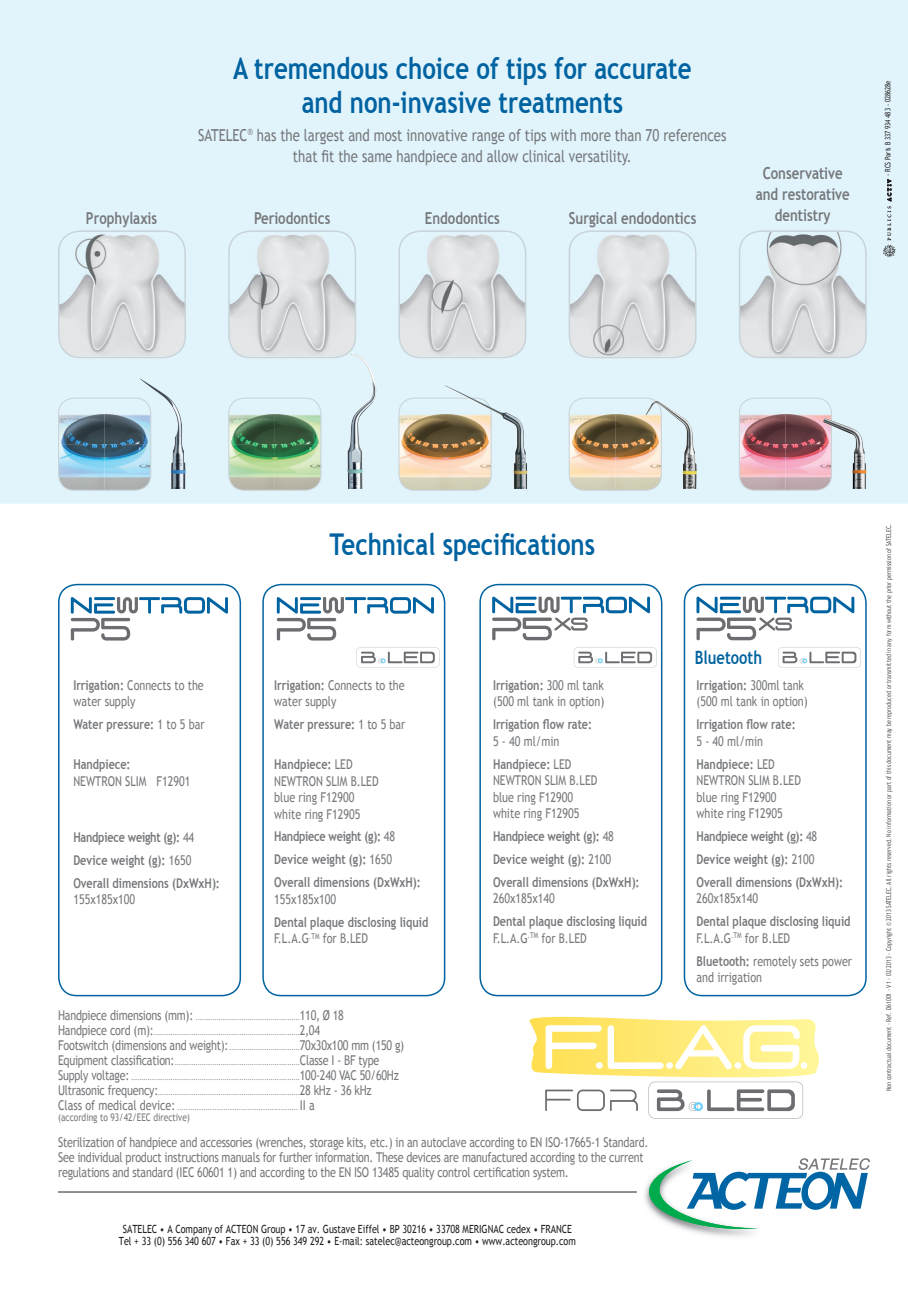
<style>
.page{position:relative;width:908px;height:1291px;background:#fff}
.page>*{position:absolute;margin:0;border:0;box-sizing:border-box;transform-origin:0 0}
.t1{font:700 30px/34.5px "Trebuchet MS";color:#0063a1;text-align:center;scale:.8 1}
.t2{font:700 18.45px "Trebuchet MS";color:#0063a1;scale:.8 1}
.t3{font:16.5px/21px "Trebuchet MS";color:#76787b;text-align:center;scale:.8 1}
.t4{font:700 16.5px/21px "Trebuchet MS";color:#76787b;text-align:center;scale:.8 1}
.t5{font:700 13.5px/23px "Trebuchet MS";color:#76787b;scale:.8 1}
.t6{font:13.5px/15px "Trebuchet MS";letter-spacing:-.02em;color:#76787b;scale:.8 1}
.t7{font:13.5px/16.5px "Trebuchet MS";color:#76787b;scale:.8 1}
.t8{font:11.25px/12px "Trebuchet MS";color:#231f20;text-align:center;scale:.8 1}
.t9{font:10.5px "Trebuchet MS";color:#76787b;scale:.8 1}
.t10{font:7.5px/15px "Trebuchet MS";color:#76787b;scale:.8 1}
.t11{font:7.5px "Trebuchet MS";color:#231f20;scale:.8 1}
.t12{font:6.75px "Trebuchet MS";color:#57585a;scale:.8 1}
.s1{font-weight:700}
.s2{font-weight:400}
.s3{font-size:13.5px}
.s4{font-size:7.5px}
</style>
<div class="page">
<svg style="left:0;top:0;width:907px;height:504px;background:#dff1f8"></svg>
<svg style="left:59px;top:235px;width:9px;height:11px"></svg>
<div style="left:58px;top:230px;width:128px;height:128px;border:2px solid #c9d4d9;border-radius:21px"></div>
<img style="left:229px;top:235px;width:118px;height:121px">
<div style="left:228px;top:230px;width:128px;height:128px;border:2px solid #c9d4d9;border-radius:21px"></div>
<svg style="left:400px;top:235px;width:8px;height:11px"></svg>
<div style="left:398px;top:230px;width:128px;height:128px;border:2px solid #c9d4d9;border-radius:21px"></div>
<img style="left:569px;top:235px;width:118px;height:121px">
<div style="left:568px;top:230px;width:128px;height:128px;border:2px solid #c9d4d9;border-radius:21px"></div>
<img style="left:739px;top:231px;width:21px;height:124px">
<div style="left:738px;top:230px;width:128px;height:128px;border:2px solid #c9d4d9;border-radius:21px"></div>
<svg style="left:882px;top:179px;width:13px;height:78px"></svg>
<svg style="left:529px;top:1017px;width:290px;height:101px"></svg>
<img style="left:59px;top:398px;width:92px;height:92px">
<div style="left:58px;top:397px;width:93px;height:94px;border:1px solid #c9d4d9;border-radius:15px"></div>
<img style="left:229px;top:398px;width:92px;height:92px">
<div style="left:228px;top:397px;width:93px;height:94px;border:1px solid #c9d4d9;border-radius:15px"></div>
<img style="left:399px;top:398px;width:92px;height:92px">
<div style="left:398px;top:397px;width:93px;height:94px;border:1px solid #c9d4d9;border-radius:15px"></div>
<img style="left:569px;top:398px;width:92px;height:92px">
<div style="left:568px;top:397px;width:93px;height:94px;border:1px solid #c9d4d9;border-radius:15px"></div>
<img style="left:739px;top:398px;width:92px;height:92px">
<div style="left:738px;top:397px;width:93px;height:94px;border:1px solid #c9d4d9;border-radius:15px"></div>
<img style="left:645px;top:401px;width:51px;height:88px">
<img style="left:822px;top:418px;width:43px;height:71px">
<img style="left:347px;top:353px;width:29px;height:136px">
<img style="left:443px;top:385px;width:84px;height:104px">
<img style="left:139px;top:378px;width:46px;height:111px">
<div style="left:58px;top:584px;width:183px;height:412px;border:2px solid #0063a1;border-radius:18px"></div>
<div style="left:262px;top:584px;width:183px;height:412px;border:2px solid #0063a1;border-radius:18px"></div>
<div style="left:479px;top:584px;width:183px;height:412px;border:2px solid #0063a1;border-radius:18px"></div>
<div style="left:683px;top:584px;width:183px;height:412px;border:2px solid #0063a1;border-radius:18px"></div>
<svg style="left:492px;top:596px;width:157px;height:44px"></svg>
<svg style="left:696px;top:596px;width:157px;height:44px"></svg>
<svg style="left:277px;top:597px;width:157px;height:43px"></svg>
<svg style="left:71px;top:597px;width:157px;height:43px"></svg>
<svg style="left:356px;top:647px;width:83px;height:20px"></svg>
<svg style="left:573px;top:647px;width:83px;height:20px"></svg>
<svg style="left:778px;top:647px;width:82px;height:20px"></svg>
<img style="left:644px;top:1184px;width:109px;height:53px">
<svg style="left:648px;top:1158px;width:221px;height:71px"></svg>
<hr style="left:58px;top:1191px;width:578px;height:1px;background:#231f20">
<h1 class="t1" style="left:233px;top:51px;width:574px">A tremendous choice of tips for accurate and non-invasive treatments</h1>
<h3 class="t3" style="left:198px;top:125px;width:661px">SATELEC<sup>®</sup> has the largest and most innovative range of tips with more than 70 references that fit the same handpiece and allow clinical versatility.</h3>
<h3 class="t4" style="left:86px;top:207px;width:91px">Prophylaxis</h3>
<h3 class="t4" style="left:254px;top:207px;width:97px">Periodontics</h3>
<h3 class="t4" style="left:424px;top:207px;width:95px">Endodontics</h3>
<h3 class="t4" style="left:568px;top:207px;width:161px">Surgical endodontics</h3>
<h3 class="t4" style="left:755px;top:163px;width:119px">Conservative and restorative dentistry</h3>
<p class="t11" style="left:882px;top:176px;width:121px;rotate:-90deg">- RCS Paris B 337 934 483 - 028628e</p>
<h3 class="t7" style="left:73px;top:677px;width:164px"><span class="s1">Irrigation:</span> Connects to the water supply</h3>
<h3 class="t5" style="left:73px;top:713px;width:165px">Water pressure: <span class="s2">1 to 5 bar</span></h3>
<h3 class="t5" style="left:73px;top:753px;width:73px">Handpiece:</h3>
<h3 class="t7" style="left:73px;top:772px;width:148px">NEWTRON SLIM F12901</h3>
<h3 class="t5" style="left:73px;top:825px;width:185px">Handpiece weight (g): <span class="s2">44<br></span>Device weight (g): <span class="s2">1650<br></span>Overall dimensions (DxWxH):</h3>
<h3 class="t7" style="left:73px;top:891px;width:79px">155x185x100</h3>
<h1 class="t1" style="left:329px;top:527px;width:333px">Technical specifications</h1>
<h3 class="t7" style="left:274px;top:677px;width:164px"><span class="s1">Irrigation:</span> Connects to the water supply</h3>
<h3 class="t5" style="left:274px;top:713px;width:165px">Water pressure: <span class="s2">1 to 5 bar</span></h3>
<h3 class="t7" style="left:274px;top:756px;width:132px"><span class="s1">Handpiece:</span> LED<br>NEWTRON SLIM B.LED blue ring F12900 white ring F12905</h3>
<h3 class="t5" style="left:274px;top:825px;width:185px">Handpiece weight (g): <span class="s2">48<br></span>Device weight (g): <span class="s2">1650<br></span>Overall dimensions (DxWxH):</h3>
<h3 class="t7" style="left:274px;top:891px;width:79px">155x185x100</h3>
<h3 class="t5" style="left:274px;top:913px;width:194px;line-height:16.5px">Dental plaque disclosing liquid<br><span class="s2">F.L.A.G</span><sup>.TM</sup> <span class="s2">for B.LED</span></h3>
<h3 class="t7" style="left:493px;top:677px;width:140px"><span class="s1">Irrigation:</span> 300 ml tank (500 ml tank in option)</h3>
<h3 class="t5" style="left:493px;top:713px;width:125px">Irrigation flow rate:</h3>
<h3 class="t6" style="left:493px;top:730px;width:99px;line-height:23px">5 - 40 ml/min<br><span class="s1">Handpiece:</span> LED</h3>
<h3 class="t7" style="left:493px;top:772px;width:132px">NEWTRON SLIM B.LED blue ring F12900 white ring F12905</h3>
<h3 class="t5" style="left:493px;top:825px;width:185px">Handpiece weight (g): <span class="s2">48<br></span>Device weight (g): <span class="s2">2100<br></span>Overall dimensions (DxWxH):</h3>
<h3 class="t7" style="left:493px;top:890px;width:79px">260x185x140</h3>
<h3 class="t5" style="left:493px;top:913px;width:194px;line-height:16.5px">Dental plaque disclosing liquid<br><span class="s2">F.L.A.G</span><sup>.TM</sup> <span class="s2">for B.LED</span></h3>
<p class="t10" style="left:58px;top:1010px;width:359px"><span class="s3">Handpiece dimensions (mm):</span> ..................................................<span class="s3">110, Ø 18<br>Handpiece cord (m):</span> ......................................................................<span class="s3">2,04</span></p>
<h3 class="t6" style="left:58px;top:1038px;width:434px">Footswitch (dimensions and weight): <span class="s4">..................................</span>70x30x100 mm (150 g)</h3>
<p class="t10" style="left:58px;top:1055px;width:427px"><span class="s3">Equipment classification:</span> ............................................................<span class="s3">Classe I - BF type Supply voltage:</span> .................................................................................<span class="s3">100-240 VAC 50/60Hz Ultrasonic frequency:</span> ....................................................................<span class="s3">28 kHz - 36 kHz<br>Class of medical device:</span> ....................................................... <span class="s3">II a</span></p>
<h3 class="t9" style="left:58px;top:1110px;width:166px">(according to 93/42/EEC directive)</h3>
<p class="t6" style="left:58px;top:1134px;width:739px">Sterilization of handpiece and accessories (wrenches, storage kits, etc.) in an autoclave according to EN ISO-17665-1 Standard.<br>See individual product instructions manuals for further information. These devices are manufactured according to the current regulations and standard (IEC 60601 1) and according to the EN ISO 13485 quality control certification system.</p>
<h3 class="t8" style="left:119px;top:1223px;width:572px">SATELEC • A Company of ACTEON Group • 17 av. Gustave Eiffel • BP 30216 • 33708 MERIGNAC cedex • FRANCE<br>Tel + 33 (0) 556 340 607 • Fax + 33 (0) 556 349 292 • E-mail: satelec@acteongroup.com • www.acteongroup.com</h3>
<h2 class="t2" style="left:694px;top:645px;width:86px">Bluetooth</h2>
<h3 class="t7" style="left:696px;top:677px;width:140px"><span class="s1">Irrigation:</span> 300ml tank (500 ml tank in option)</h3>
<h3 class="t5" style="left:696px;top:713px;width:125px">Irrigation flow rate:</h3>
<h3 class="t6" style="left:696px;top:730px;width:99px;line-height:23px">5 - 40 ml/min<br><span class="s1">Handpiece:</span> LED</h3>
<h3 class="t7" style="left:696px;top:772px;width:132px">NEWTRON SLIM B.LED blue ring F12900 white ring F12905</h3>
<h3 class="t5" style="left:696px;top:825px;width:185px">Handpiece weight (g): <span class="s2">48<br></span>Device weight (g): <span class="s2">2100<br></span>Overall dimensions (DxWxH):</h3>
<h3 class="t7" style="left:696px;top:890px;width:79px">260x185x140</h3>
<h3 class="t5" style="left:696px;top:913px;width:194px;line-height:16.5px">Dental plaque disclosing liquid<br><span class="s2">F.L.A.G</span><sup>.TM</sup> <span class="s2">for B.LED</span></h3>
<h3 class="t7" style="left:696px;top:953px;width:196px"><span class="s1">Bluetooth:</span> remotely sets power and irrigation</h3>
<p class="t12" style="left:884px;top:1091px;width:710px;rotate:-90deg">Non contractual document - Ref. D61001 - V1 - 02/2013 - Copyright © 2013 SATELEC. All rights reserved. No information or part of this document may be reproduced or transmitted in any form without the prior permission of SATELEC.</p>
</div>
